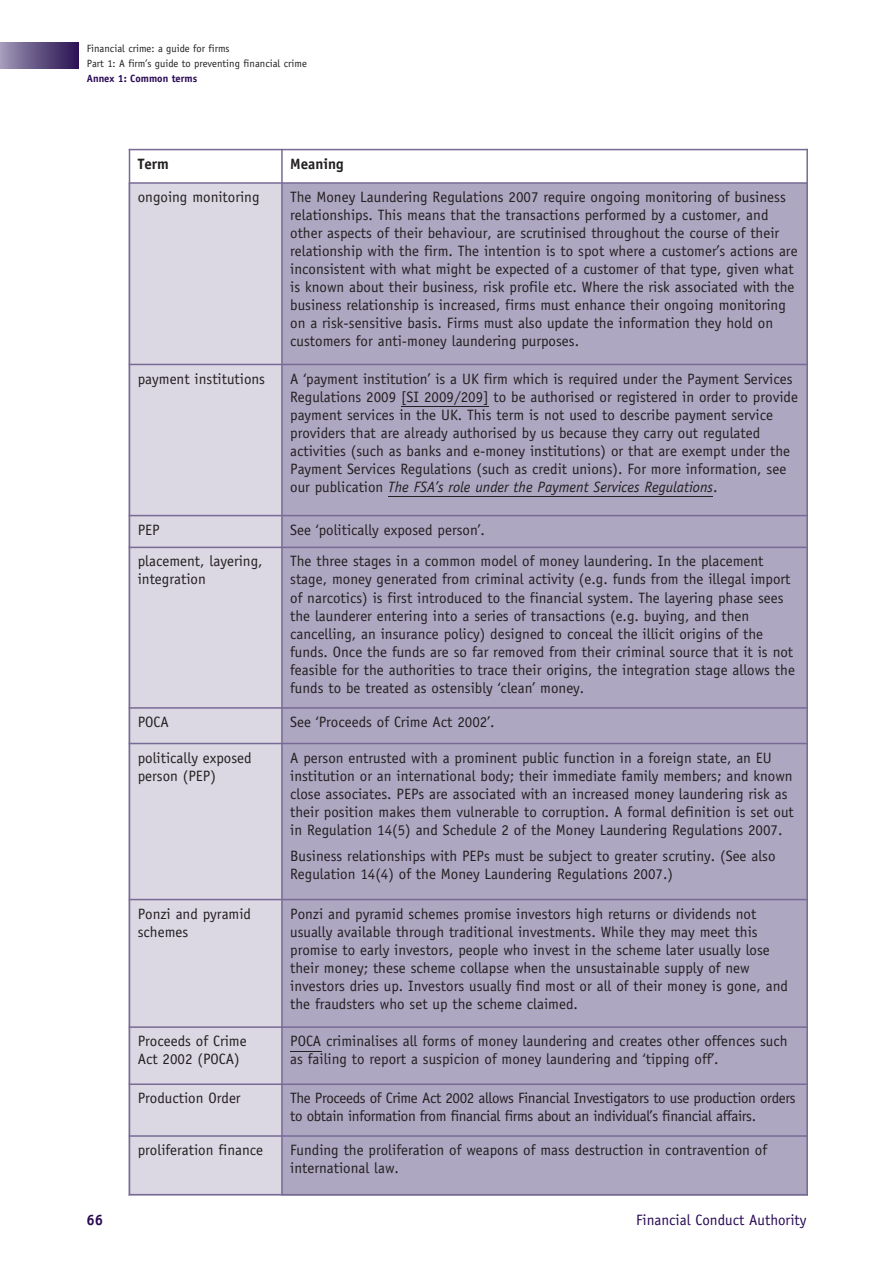
<style>
.page{position:relative;width:893px;height:1263px;background:#fff}
.page>*{position:absolute;margin:0;border:0;box-sizing:border-box;transform-origin:0 0}
.t1{font:15px/18px "Officina Sans Std";color:#231f20}
.t2{font:15px/18px "Officina Sans Std";letter-spacing:-.025em;color:#231f20}
.t3{font:15px "Officina Sans Std";color:#280953}
.t4{font:700 15px "Officina Sans Std";color:#231f20}
.t5{font:700 15px "Officina Sans Std";color:#280953}
.t6{font:10.5px/15px "Officina Sans Std";color:#231f20}
.t7{font:700 10.5px "Officina Sans Std";color:#280953}
.s1{font-style:italic}
</style>
<div class="page">
<div style="left:0;top:43px;width:79px;height:25px;background:linear-gradient(to right,#a099b7,#270f51)"></div>
<div style="left:129px;top:183px;width:153px;height:181px;background:#dbd7e3"></div>
<div style="left:282px;top:183px;width:526px;height:181px;background:#aea7c2"></div>
<div style="left:129px;top:364px;width:153px;height:152px;background:#dbd7e3"></div>
<div style="left:282px;top:364px;width:526px;height:152px;background:#aea7c2"></div>
<hr style="left:401px;top:406px;width:88px;height:1px;background:#231f20">
<hr style="left:388px;top:496px;width:325px;height:1px;background:#231f20">
<div style="left:129px;top:516px;width:153px;height:31px;background:#dbd7e3"></div>
<div style="left:282px;top:516px;width:526px;height:31px;background:#aea7c2"></div>
<div style="left:129px;top:547px;width:153px;height:161px;background:#dbd7e3"></div>
<div style="left:282px;top:547px;width:526px;height:161px;background:#aea7c2"></div>
<div style="left:129px;top:708px;width:153px;height:35px;background:#dbd7e3"></div>
<div style="left:282px;top:708px;width:526px;height:35px;background:#aea7c2"></div>
<div style="left:129px;top:743px;width:153px;height:156px;background:#dbd7e3"></div>
<div style="left:282px;top:743px;width:526px;height:156px;background:#aea7c2"></div>
<div style="left:129px;top:899px;width:153px;height:128px;background:#dbd7e3"></div>
<div style="left:282px;top:899px;width:526px;height:128px;background:#aea7c2"></div>
<div style="left:129px;top:1027px;width:153px;height:57px;background:#dbd7e3"></div>
<div style="left:282px;top:1027px;width:526px;height:57px;background:#aea7c2"></div>
<hr style="left:290px;top:1051px;width:31px;height:1px;background:#231f20">
<div style="left:129px;top:1084px;width:153px;height:52px;background:#dbd7e3"></div>
<div style="left:282px;top:1084px;width:526px;height:52px;background:#aea7c2"></div>
<div style="left:129px;top:1136px;width:153px;height:59px;background:#dbd7e3"></div>
<div style="left:282px;top:1136px;width:526px;height:59px;background:#aea7c2"></div>
<hr style="left:129px;top:149px;width:1px;height:1046px;background:#776a94">
<hr style="left:281px;top:149px;width:2px;height:1046px;background:#776a94">
<hr style="left:806px;top:149px;width:2px;height:1046px;background:#776a94">
<hr style="left:129px;top:149px;width:679px;height:1px;background:#776a94">
<hr style="left:129px;top:182px;width:679px;height:2px;background:#776a94">
<hr style="left:129px;top:364px;width:679px;height:1px;background:#776a94">
<hr style="left:129px;top:515px;width:679px;height:1px;background:#776a94">
<hr style="left:129px;top:547px;width:679px;height:1px;background:#776a94">
<hr style="left:129px;top:707px;width:679px;height:2px;background:#776a94">
<hr style="left:129px;top:743px;width:679px;height:1px;background:#776a94">
<hr style="left:129px;top:899px;width:679px;height:1px;background:#776a94">
<hr style="left:129px;top:1026px;width:679px;height:2px;background:#776a94">
<hr style="left:129px;top:1083px;width:679px;height:2px;background:#776a94">
<hr style="left:129px;top:1135px;width:679px;height:2px;background:#776a94">
<hr style="left:129px;top:1194px;width:679px;height:1px;background:#776a94">
<p class="t6" style="left:87px;top:42px;width:222px">Financial crime: a guide for firms<br>Part 1: A firm’s guide to preventing financial crime</p>
<p class="t7" style="left:87px;top:74px;width:112px">Annex 1: Common terms</p>
<p class="t5" style="left:87px;top:1214px;width:18px">66</p>
<p class="t4" style="left:138px;top:158px;width:33px">Term</p>
<p class="t4" style="left:290px;top:158px;width:55px">Meaning</p>
<p class="t1" style="left:138px;top:190px;width:123px">ongoing monitoring</p>
<p class="t1" style="left:290px;top:190px;width:509px">The Money Laundering Regulations 2007 require ongoing monitoring of business relationships. This means that the transactions performed by a customer, and other aspects of their behaviour, are scrutinised throughout the course of their relationship with the firm. The intention is to spot where a customer’s actions are inconsistent with what might be expected of a customer of that type, given what is known about their business, risk profile etc. Where the risk associated with the business relationship is increased, firms must enhance their ongoing monitoring on a risk-sensitive basis. Firms must also update the information they hold on customers for anti-money laundering purposes.</p>
<p class="t1" style="left:138px;top:371px;width:129px">payment institutions</p>
<p class="t1" style="left:290px;top:371px;width:509px">A ‘payment institution’ is a UK firm which is required under the Payment Services Regulations 2009 [SI 2009/209] to be authorised or registered in order to provide payment services in the UK. This term is not used to describe payment service providers that are already authorised by us because they carry out regulated activities (such as banks and e-money institutions) or that are exempt under the Payment Services Regulations (such as credit unions). For more information, see our publication <span class="s1">The FSA’s role under the Payment Services Regulations</span>.</p>
<p class="t1" style="left:138px;top:522px;width:23px">PEP</p>
<p class="t1" style="left:290px;top:522px;width:196px">See ‘politically exposed person’.</p>
<p class="t1" style="left:138px;top:554px;width:126px">placement, layering, integration</p>
<p class="t1" style="left:290px;top:554px;width:506px">The three stages in a common model of money laundering. In the placement stage, money generated from criminal activity (e.g. funds from the illegal import of narcotics) is first introduced to the financial system. The layering phase sees the launderer entering into a series of transactions (e.g. buying, and then cancelling, an insurance policy) designed to conceal the illicit origins of the funds. Once the funds are so far removed from their criminal source that it is not feasible for the authorities to trace their origins, the integration stage allows the funds to be treated as ostensibly ‘clean’ money.</p>
<p class="t1" style="left:138px;top:715px;width:33px">POCA</p>
<p class="t1" style="left:290px;top:715px;width:206px">See ‘Proceeds of Crime Act 2002’.</p>
<p class="t1" style="left:138px;top:750px;width:116px">politically exposed person (PEP)</p>
<p class="t1" style="left:290px;top:750px;width:505px">A person entrusted with a prominent public function in a foreign state, an EU institution or an international body; their immediate family members; and known close associates. PEPs are associated with an increased money laundering risk as their position makes them vulnerable to corruption. A formal definition is set out in Regulation 14(5) and Schedule 2 of the Money Laundering Regulations 2007.</p>
<p class="t1" style="left:290px;top:849px;width:487px">Business relationships with PEPs must be subject to greater scrutiny. (See also<br>Regulation 14(4) of the Money Laundering Regulations 2007.)</p>
<p class="t1" style="left:138px;top:906px;width:115px">Ponzi and pyramid schemes</p>
<p class="t1" style="left:290px;top:906px;width:499px">Ponzi and pyramid schemes promise investors high returns or dividends not usually available through traditional investments. While they may meet this promise to early investors, people who invest in the scheme later usually lose their money; these scheme collapse when the unsustainable supply of new investors dries up. Investors usually find most or all of their money is gone, and the fraudsters who set up the scheme claimed.</p>
<p class="t1" style="left:138px;top:1034px;width:110px">Proceeds of Crime<br>Act 2002 (POCA)</p>
<p class="t1" style="left:290px;top:1034px;width:499px">POCA criminalises all forms of money laundering and creates other offences such as failing to report a suspicion of money laundering and ‘tipping off’.</p>
<p class="t1" style="left:138px;top:1091px;width:104px">Production Order</p>
<p class="t2" style="left:290px;top:1091px;width:507px">The Proceeds of Crime Act 2002 allows Financial Investigators to use production orders to obtain information from financial firms about an individual’s financial affairs.</p>
<p class="t1" style="left:138px;top:1143px;width:127px">proliferation finance</p>
<p class="t1" style="left:290px;top:1143px;width:478px">Funding the proliferation of weapons of mass destruction in contravention of international law.</p>
<p class="t3" style="left:636px;top:1214px;width:172px">Financial Conduct Authority</p>
</div>
